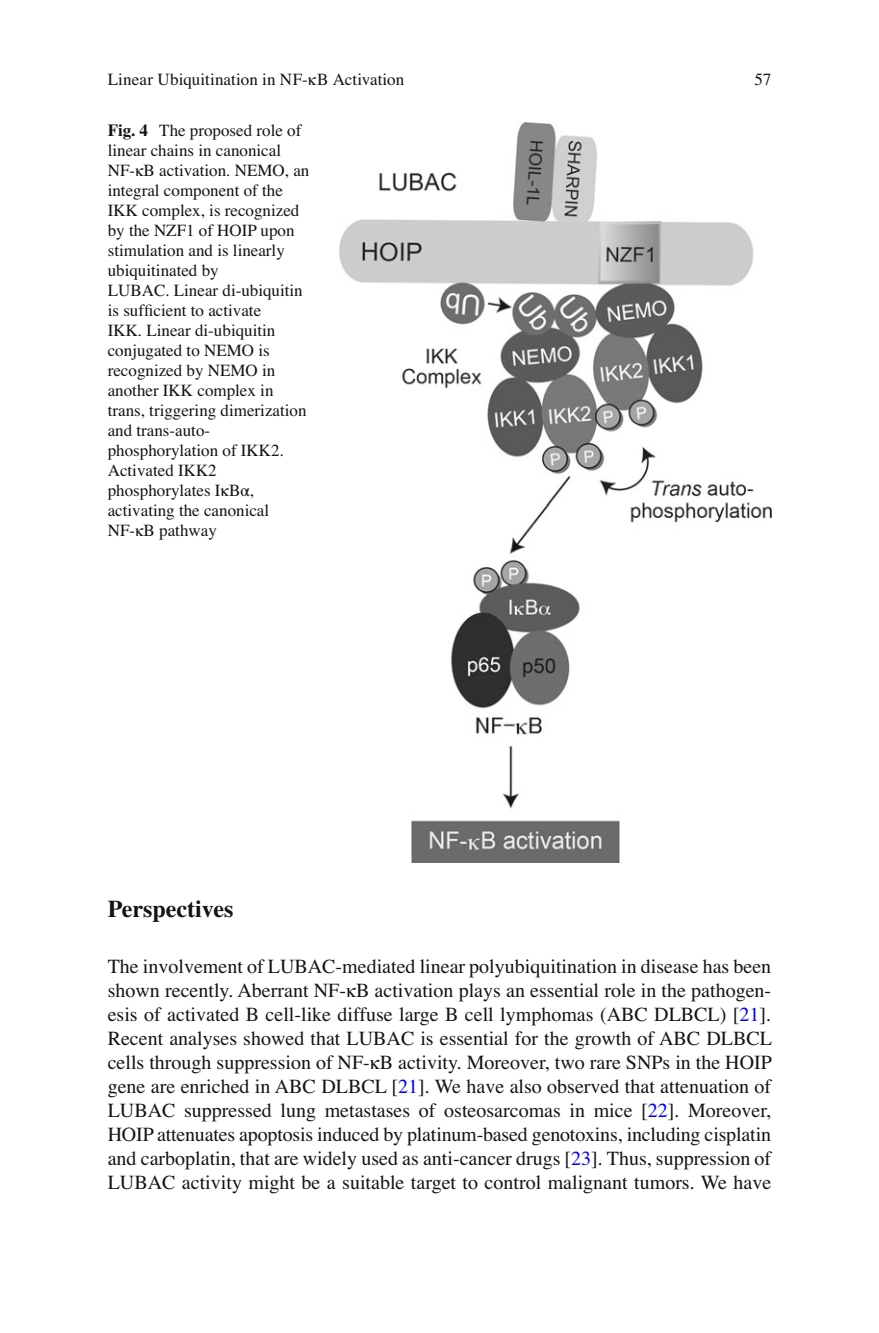
<style>
.page{position:relative;width:879px;height:1333px;background:#fff}
.page>*{position:absolute;margin:0;border:0;box-sizing:border-box;transform-origin:0 0}
.t1{font:700 24px "Wpfkmf Mdgbwc Times";color:#131413}
.t2{font:20px/24px "Gsfsvg Jswywm Times";color:#131413;text-align:justify}
.t3{font:17px/20px "Gsfsvg Jswywm Times";color:#131413}
.s1{font-family:"Tdqgtn Jtnwtv STIX General"}
.s2{font-family:"Wpfkmf Mdgbwc Times";font-weight:700}
.s3{color:#00f}
</style>
<div class="page">
<img style="left:339px;top:122px;width:432px;height:740px">
<p class="t3" style="left:108px;top:71px;width:298px">Linear Ubiquitination in NF-<span class="s1">κ</span>B Activation</p>
<p class="t3" style="left:108px;top:121px;width:203px"><span class="s2">Fig. 4</span> The proposed role of linear chains in canonical<br>NF-<span class="s1">κ</span>B activation. NEMO, an integral component of the<br>IKK complex, is recognized by the NZF1 of HOIP upon stimulation and is linearly ubiquitinated by<br>LUBAC. Linear di-ubiquitin is sufficient to activate<br>IKK. Linear di-ubiquitin conjugated to NEMO is recognized by NEMO in another IKK complex in trans, triggering dimerization and trans-auto&shy;phosphorylation of IKK2.<br>Activated IKK2 phosphorylates I<span class="s1">κ</span>B<span class="s1">α</span>, activating the canonical<br>NF-<span class="s1">κ</span>B pathway</p>
<p class="t3" style="left:754px;top:71px;width:18px">57</p>
<p class="t1" style="left:108px;top:900px;width:127px">Perspectives</p>
<p class="t2" style="left:108px;top:956px;width:666px">The involvement of LUBAC-mediated linear polyubiquitination in disease has been shown recently. Aberrant NF-<span class="s1">κ</span>B activation plays an essential role in the pathogen&shy;esis of activated B cell-like diffuse large B cell lymphomas (ABC DLBCL) [ <span class="s3">21</span> ].<br>Recent analyses showed that LUBAC is essential for the growth of ABC DLBCL cells through suppression of NF-<span class="s1">κ</span>B activity. Moreover, two rare SNPs in the HOIP gene are enriched in ABC DLBCL [ <span class="s3">21</span> ]. We have also observed that attenuation of LUBAC suppressed lung metastases of osteosarcomas in mice [ <span class="s3">22</span> ]. Moreover, HOIP attenuates apoptosis induced by platinum-based genotoxins, including cisplatin and carboplatin, that are widely used as anti-cancer drugs [ <span class="s3">23</span> ]. Thus, suppression of LUBAC activity might be a suitable target to control malignant tumors. We have</p>
</div>
